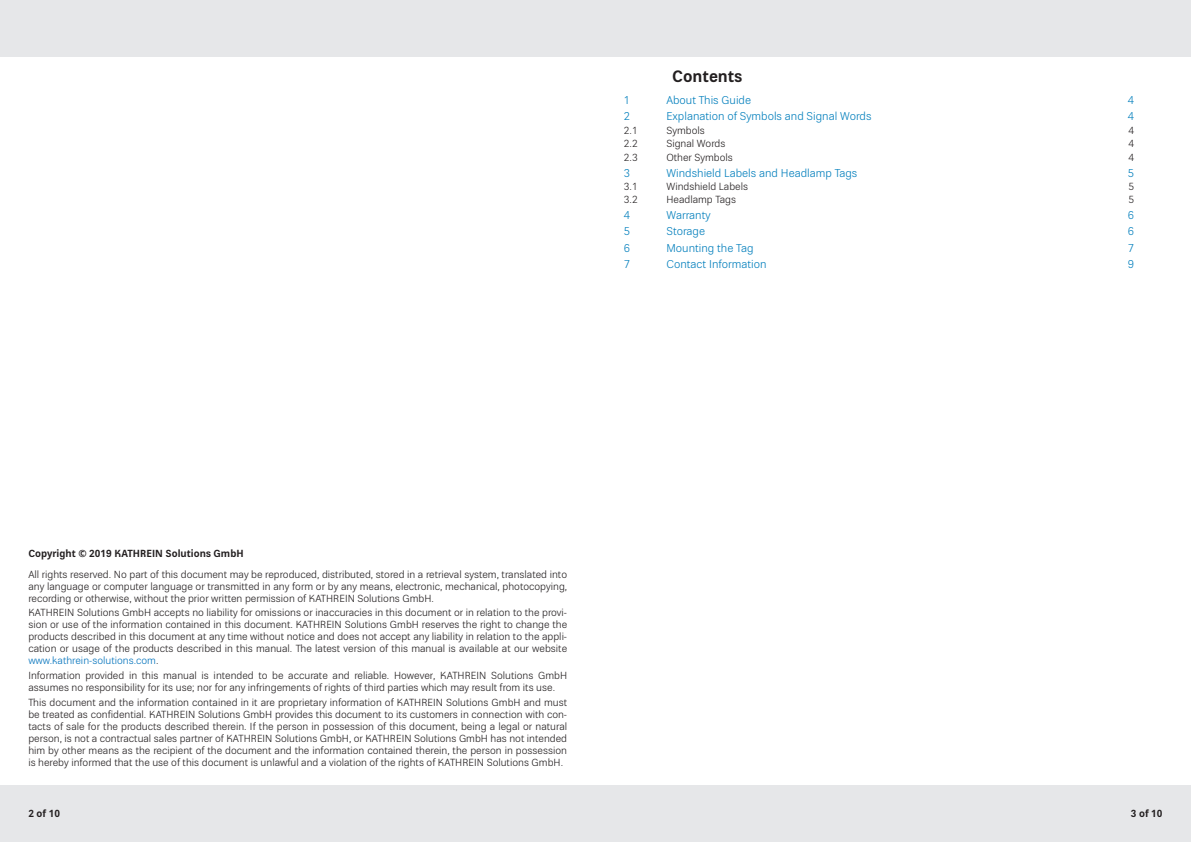
<style>
.page{position:relative;width:1191px;height:842px;background:#fff}
.page>*{position:absolute;margin:0;border:0;box-sizing:border-box;transform-origin:0 0}
.t1{font:700 16px "Kathrein Office";color:#231f20}
.t2{font:11px "Kathrein Office";color:#007ebc}
.t3{font:10px/12px "Kathrein Office";color:#231f20;text-align:justify}
.t4{font:700 10px "Kathrein Office";color:#231f20}
.s1{color:#0072bc}
</style>
<div class="page">
<div style="left:0;top:0;width:1191px;height:57px;background:#e6e7e9"></div>
<div style="left:0;top:785px;width:1191px;height:57px;background:#e6e7e9"></div>
<h1 class="t1" style="left:672px;top:70px;width:72px">Contents</h1>
<p class="t2" style="left:624px;top:96px;width:8px">1</p>
<p class="t2" style="left:666px;top:96px;width:86px">About This Guide</p>
<p class="t2" style="left:1128px;top:96px;width:8px">4</p>
<p class="t2" style="left:624px;top:112px;width:8px">2</p>
<p class="t2" style="left:666px;top:112px;width:207px">Explanation of Symbols and Signal Words</p>
<p class="t2" style="left:1128px;top:112px;width:8px">4</p>
<p class="t3" style="left:624px;top:125px;width:16px">2.1</p>
<p class="t3" style="left:666px;top:125px;width:40px">Symbols</p>
<p class="t3" style="left:1128px;top:125px;width:7px">4</p>
<p class="t3" style="left:624px;top:138px;width:16px">2.2</p>
<p class="t3" style="left:666px;top:138px;width:60px">Signal Words</p>
<p class="t3" style="left:1128px;top:138px;width:7px">4</p>
<p class="t3" style="left:624px;top:152px;width:16px">2.3</p>
<p class="t3" style="left:666px;top:152px;width:68px">Other Symbols</p>
<p class="t3" style="left:1128px;top:152px;width:7px">4</p>
<p class="t2" style="left:624px;top:168px;width:8px">3</p>
<p class="t2" style="left:666px;top:168px;width:193px">Windshield Labels and Headlamp Tags</p>
<p class="t2" style="left:1128px;top:168px;width:8px">5</p>
<p class="t3" style="left:624px;top:181px;width:16px">3.1</p>
<p class="t3" style="left:666px;top:181px;width:83px">Windshield Labels</p>
<p class="t3" style="left:1128px;top:181px;width:7px">5</p>
<p class="t3" style="left:624px;top:195px;width:16px">3.2</p>
<p class="t3" style="left:666px;top:195px;width:71px">Headlamp Tags</p>
<p class="t3" style="left:1128px;top:195px;width:7px">5</p>
<p class="t2" style="left:624px;top:211px;width:8px">4</p>
<p class="t2" style="left:666px;top:211px;width:46px">Warranty</p>
<p class="t2" style="left:1128px;top:211px;width:8px">6</p>
<p class="t2" style="left:624px;top:227px;width:8px">5</p>
<p class="t2" style="left:666px;top:227px;width:40px">Storage</p>
<p class="t2" style="left:1128px;top:227px;width:8px">6</p>
<p class="t2" style="left:624px;top:243px;width:8px">6</p>
<p class="t2" style="left:666px;top:243px;width:89px">Mounting the Tag</p>
<p class="t2" style="left:1128px;top:243px;width:8px">7</p>
<p class="t2" style="left:624px;top:259px;width:8px">7</p>
<p class="t2" style="left:666px;top:259px;width:102px">Contact Information</p>
<p class="t2" style="left:1128px;top:259px;width:8px">9</p>
<p class="t4" style="left:28px;top:549px;width:217px">Copyright © 2019 KATHREIN Solutions GmbH</p>
<p class="t3" style="left:28px;top:569px;width:540px">All rights reserved. No part of this document may be reproduced, distributed, stored in a retrieval system, translated into any language or computer language or transmitted in any form or by any means, electronic, mechanical, photocopying, recording or otherwise, without the prior written permission of KATHREIN Solutions GmbH.</p>
<p class="t3" style="left:28px;top:608px;width:540px">KATHREIN Solutions GmbH accepts no liability for omissions or inaccuracies in this document or in relation to the provi&shy;sion or use of the information contained in this document. KATHREIN Solutions GmbH reserves the right to change the products described in this document at any time without notice and does not accept any liability in relation to the appli&shy;cation or usage of the products described in this manual. The latest version of this manual is available at our website <span class="s1">www.kathrein-solutions.com</span>.</p>
<p class="t3" style="left:28px;top:671px;width:540px">Information provided in this manual is intended to be accurate and reliable. However, KATHREIN Solutions GmbH assumes no responsibility for its use; nor for any infringements of rights of third parties which may result from its use.</p>
<p class="t3" style="left:28px;top:697px;width:540px">This document and the information contained in it are proprietary information of KATHREIN Solutions GmbH and must be treated as confidential. KATHREIN Solutions GmbH provides this document to its customers in connection with con&shy;tacts of sale for the products described therein. If the person in possession of this document, being a legal or natural person, is not a contractual sales partner of KATHREIN Solutions GmbH, or KATHREIN Solutions GmbH has not intended him by other means as the recipient of the document and the information contained therein, the person in possession is hereby informed that the use of this document is unlawful and a violation of the rights of KATHREIN Solutions GmbH.</p>
<p class="t4" style="left:28px;top:809px;width:33px">2 of 10</p>
<p class="t4" style="left:1131px;top:809px;width:33px">3 of 10</p>
</div>
